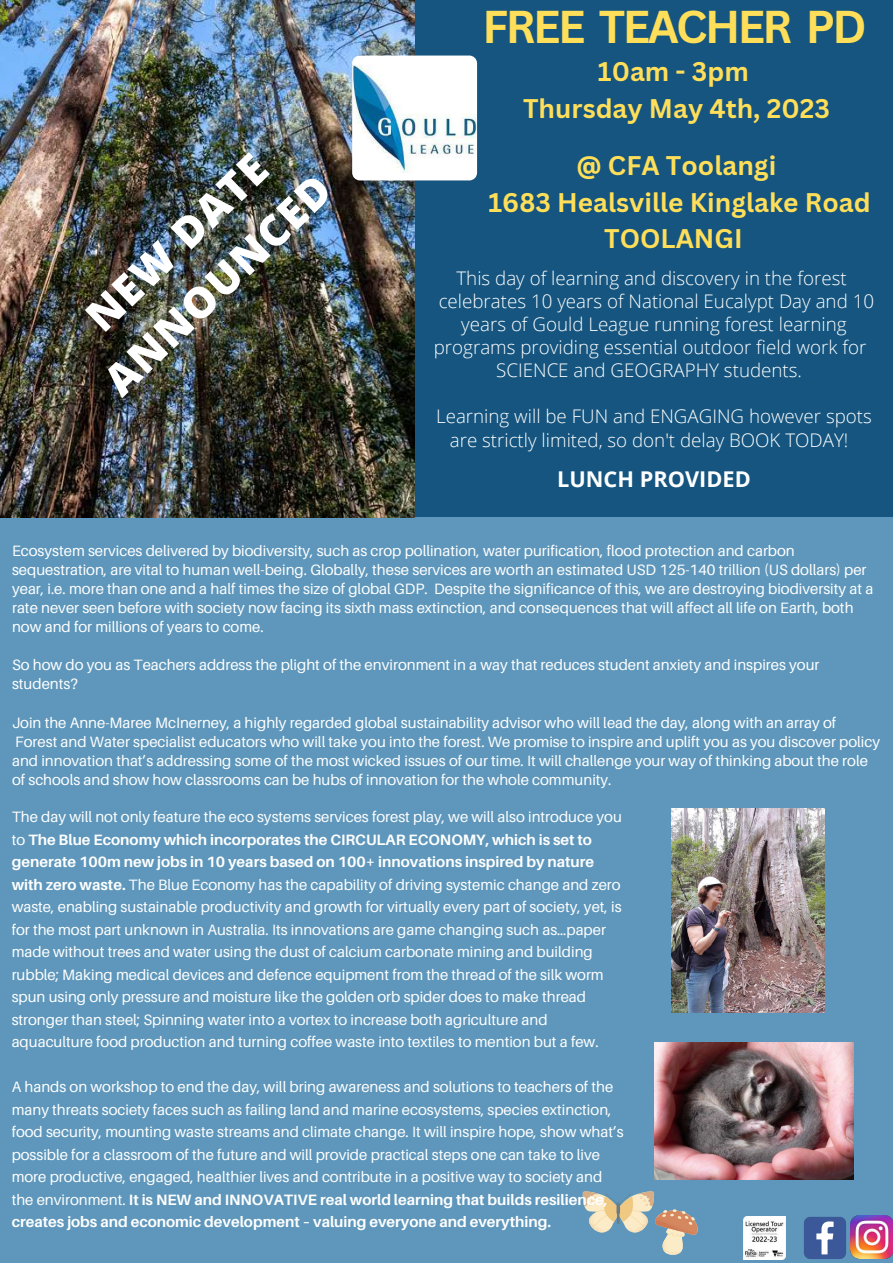
<style>
.page{position:relative;width:893px;height:1263px;background:#5e97bb}
.page>*{position:absolute;margin:0;border:0;box-sizing:border-box;transform-origin:0 0}
.t1{font:700 44.78px "Canva Sans";letter-spacing:-.055em;color:#ffde59}
.t2{font:800 42.53px/59px "Open Sans";color:#fff;text-align:center}
.t3{font:700 26.25px/36.6px "Canva Sans";color:#ffde59;text-align:center}
.t4{font:700 21.75px "Open Sans";color:#fff}
.t5{font:300 18.75px/23.1px "Open Sans";color:#fff;text-align:center}
.t6{font:15px/22.5px "Aileron";color:#fff}
.s1{font-weight:700}
</style>
<div class="page">
<div style="left:414px;top:0;width:479px;height:517px;background:#15557f"></div>
<img style="left:0;top:0;width:415px;height:518px">
<img style="left:352px;top:56px;width:125px;height:124px;border-radius:8px">
<svg style="left:804px;top:1217px;width:42px;height:42px"></svg>
<img style="left:851px;top:1216px;width:42px;height:42px">
<img style="left:654px;top:1042px;width:199px;height:138px">
<img style="left:671px;top:808px;width:154px;height:205px">
<svg style="left:583px;top:1191px;width:115px;height:64px"></svg>
<img style="left:743px;top:1217px;width:43px;height:42px">
<h2 class="t2" style="left:49px;top:323px;width:296px;rotate:-44deg">NEW DATE<br>ANNOUNCED</h2>
<h1 class="t1" style="left:482px;top:-5px;width:385px">FREE TEACHER PD</h1>
<h3 class="t3" style="left:523px;top:53px;width:308px">10am - 3pm<br>Thursday May 4th, 2023</h3>
<h3 class="t3" style="left:488px;top:146px;width:384px">@ CFA Toolangi<br>1683 Healsville Kinglake Road<br>TOOLANGI</h3>
<p class="t5" style="left:434px;top:266px;width:442px">This day of learning and discovery in the forest celebrates 10 years of National Eucalypt Day and 10 years of Gould League running forest learning programs providing essential outdoor field work for SCIENCE and GEOGRAPHY students.</p>
<p class="t5" style="left:436px;top:405px;width:437px">Learning will be FUN and ENGAGING however spots are strictly limited, so don't delay BOOK TODAY!</p>
<h3 class="t4" style="left:557px;top:464px;width:195px">LUNCH PROVIDED</h3>
<p class="t6" style="left:12px;top:540px;width:863px;line-height:19.1px">Ecosystem services delivered by biodiversity, such as crop pollination, water purification, flood protection and carbon sequestration, are vital to human well-being. Globally, these services are worth an estimated USD 125-140 trillion (US dollars) per year, i.e. more than one and a half times the size of global GDP. Despite the significance of this, we are destroying biodiversity at a rate never seen before with society now facing its sixth mass extinction, and consequences that will affect all life on Earth, both now and for millions of years to come.</p>
<p class="t6" style="left:12px;top:655px;width:809px;line-height:19.1px">So how do you as Teachers address the plight of the environment in a way that reduces student anxiety and inspires your students?</p>
<p class="t6" style="left:12px;top:712px;width:869px;line-height:19.1px">Join the Anne-Maree McInerney, a highly regarded global sustainability advisor who will lead the day, along with an array of Forest and Water specialist educators who will take you into the forest. We promise to inspire and uplift you as you discover policy and innovation that’s addressing some of the most wicked issues of our time. It will challenge your way of thinking about the role of schools and show how classrooms can be hubs of innovation for the whole community.</p>
<p class="t6" style="left:12px;top:805px;width:612px">The day will not only feature the eco systems services forest play, we will also introduce you to <span class="s1">The Blue Economy which incorporates the CIRCULAR ECONOMY, which is set to generate 100m new jobs in 10 years based on 100+ innovations inspired by nature with zero waste.</span> The Blue Economy has the capability of driving systemic change and zero waste, enabling sustainable productivity and growth for virtually every part of society, yet, is for the most part unknown in Australia. Its innovations are game changing such as…paper made without trees and water using the dust of calcium carbonate mining and building rubble; Making medical devices and defence equipment from the thread of the silk worm spun using only pressure and moisture like the golden orb spider does to make thread stronger than steel; Spinning water into a vortex to increase both agriculture and aquaculture food production and turning coffee waste into textiles to mention but a few.</p>
<p class="t6" style="left:12px;top:1075px;width:613px">A hands on workshop to end the day, will bring awareness and solutions to teachers of the many threats society faces such as failing land and marine ecosystems, species extinction, food security, mounting waste streams and climate change. It will inspire hope, show what’s possible for a classroom of the future and will provide practical steps one can take to live more productive, engaged, healthier lives and contribute in a positive way to society and the environment. <span class="s1">It is NEW and INNOVATIVE real world learning that builds resilience, creates jobs and economic development – valuing everyone and everything.</span></p>
</div>
